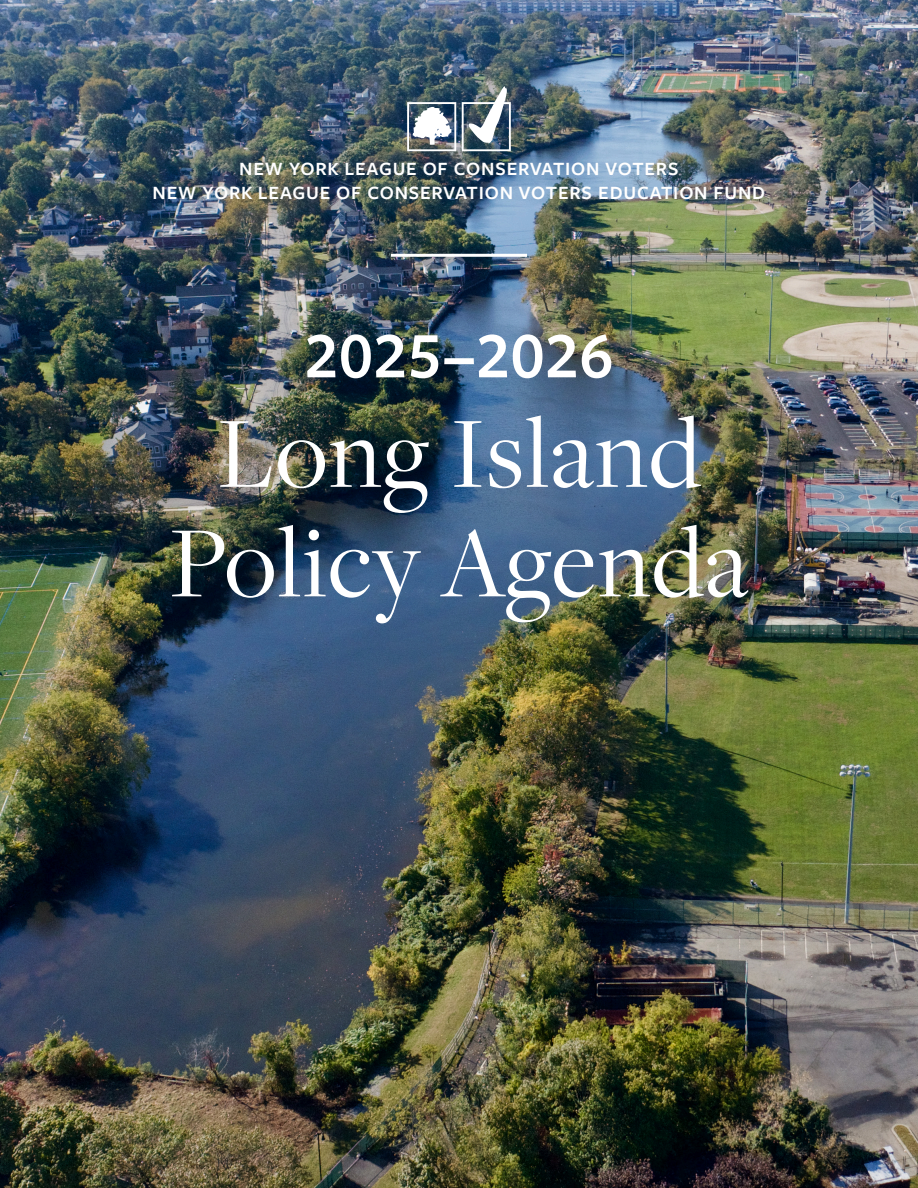
<style>
.page{position:relative;width:918px;height:1188px;background:#fff}
.page>*{position:absolute;margin:0;border:0;box-sizing:border-box;transform-origin:0 0}
.COVER{font:105px "Freight Disp Pro";letter-spacing:.01em;color:#fff}
.COVER-2{font:600 67.5px "Freight Sans Pro";letter-spacing:.01em;color:#fff}
.t1{font:600 19.5px "Freight Sans Pro";letter-spacing:.04em;color:#fff}
</style>
<div class="page">
<img style="left:0;top:0;width:918px;height:1188px">
<svg style="left:462px;top:86px;width:49px;height:65px"></svg>
<svg style="left:407px;top:102px;width:49px;height:49px"></svg>
<hr style="left:391px;top:254px;width:136px;height:3px;background:#fff">
<p class="t1" style="left:239px;top:155px;width:441px">NEW YORK LEAGUE OF CONSERVATION VOTERS</p>
<p class="t1" style="left:153px;top:179px;width:614px">NEW YORK LEAGUE OF CONSERVATION VOTERS EDUCATION FUND</p>
<p class="COVER-2" style="left:305px;top:309px;width:310px">2025–2026</p>
<p class="COVER" style="left:217px;top:385px;width:485px">Long Island</p>
<p class="COVER" style="left:170px;top:494px;width:580px">Policy Agenda</p>
</div>
